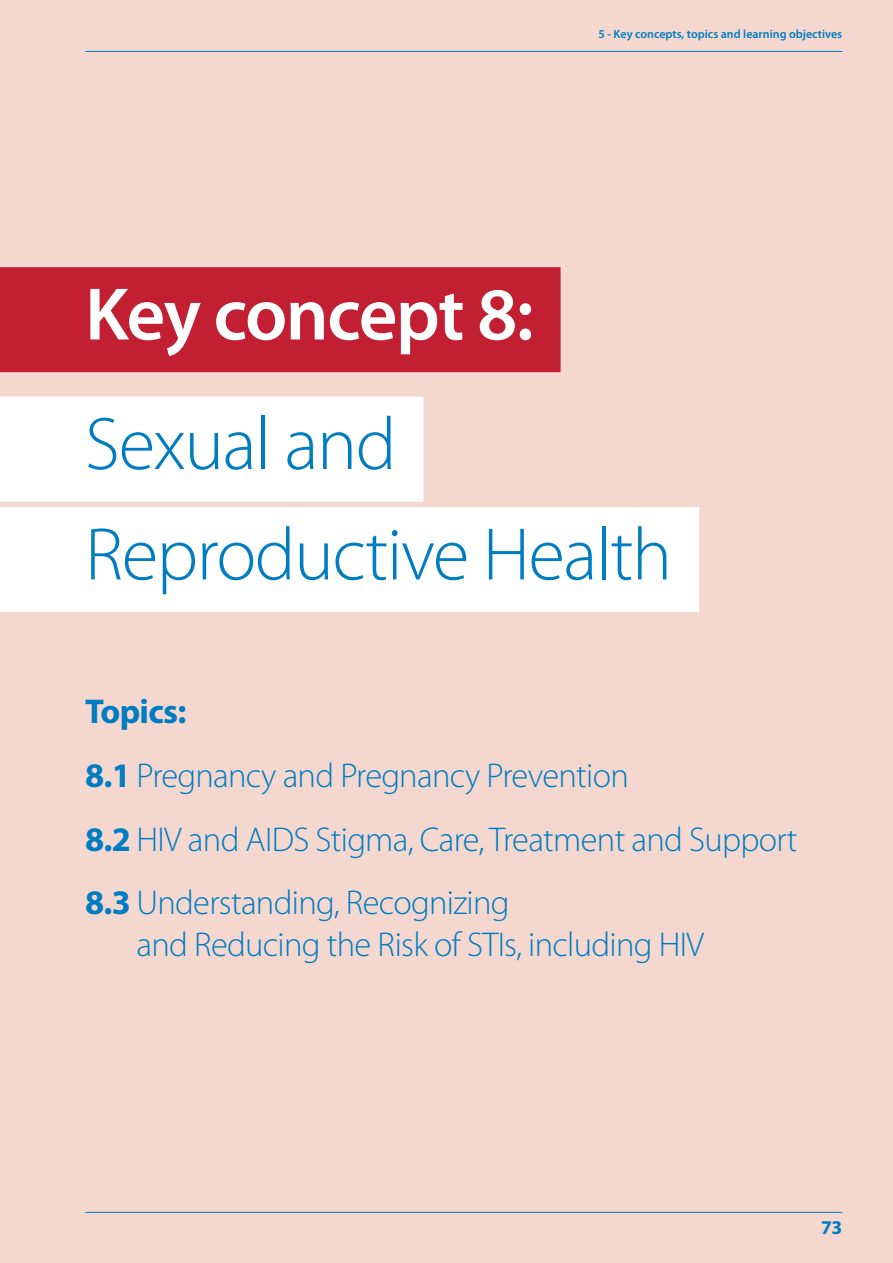
<style>
.page{position:relative;width:893px;height:1263px;background:#f4d8cf}
.page>*{position:absolute;margin:0;border:0;box-sizing:border-box;transform-origin:0 0}
.t1{font:300 75px/110.4px "Myriad Pro";letter-spacing:-.02em;color:#007cc2}
.t2{font:600 75px "Myriad Pro";letter-spacing:-.02em;color:#fff}
.t3{font:300 34.5px/63.6px "Myriad Pro";letter-spacing:-.02em;color:#007cc2}
.t4{font:700 19.5px "Myriad Pro";color:#007cc2}
.t5{font:600 12px "Myriad Pro";color:#007cc2}
.s1{font-weight:700}
</style>
<div class="page">
<hr style="left:85px;top:1212px;width:757px;height:1px;background:#007cc2">
<hr style="left:85px;top:51px;width:757px;height:1px;background:#007cc2">
<div style="left:0;top:267px;width:561px;height:105px;background:#c21f32"></div>
<div style="left:0;top:397px;width:424px;height:105px;background:#fff"></div>
<div style="left:0;top:507px;width:699px;height:105px;background:#fff"></div>
<p class="t5" style="left:598px;top:27px;width:245px">5 - Key concepts, topics and learning objectives</p>
<h1 class="t2" style="left:85px;top:267px;width:450px">Key concept 8:</h1>
<h1 class="t1" style="left:85px;top:388px;width:589px">Sexual and<br>Reproductive Health</h1>
<p class="t3" style="left:85px;top:680px;width:714px"><span class="s1">Topics:<br>8.1</span> Pregnancy and Pregnancy Prevention<br><span class="s1">8.2</span> HIV and AIDS Stigma, Care, Treatment and Support <span class="s1">8.3</span> Understanding, Recognizing</p>
<p class="t3" style="left:137px;top:912px;width:569px">and Reducing the Risk of STIs, including HIV</p>
<p class="t4" style="left:821px;top:1215px;width:23px">73</p>
</div>
